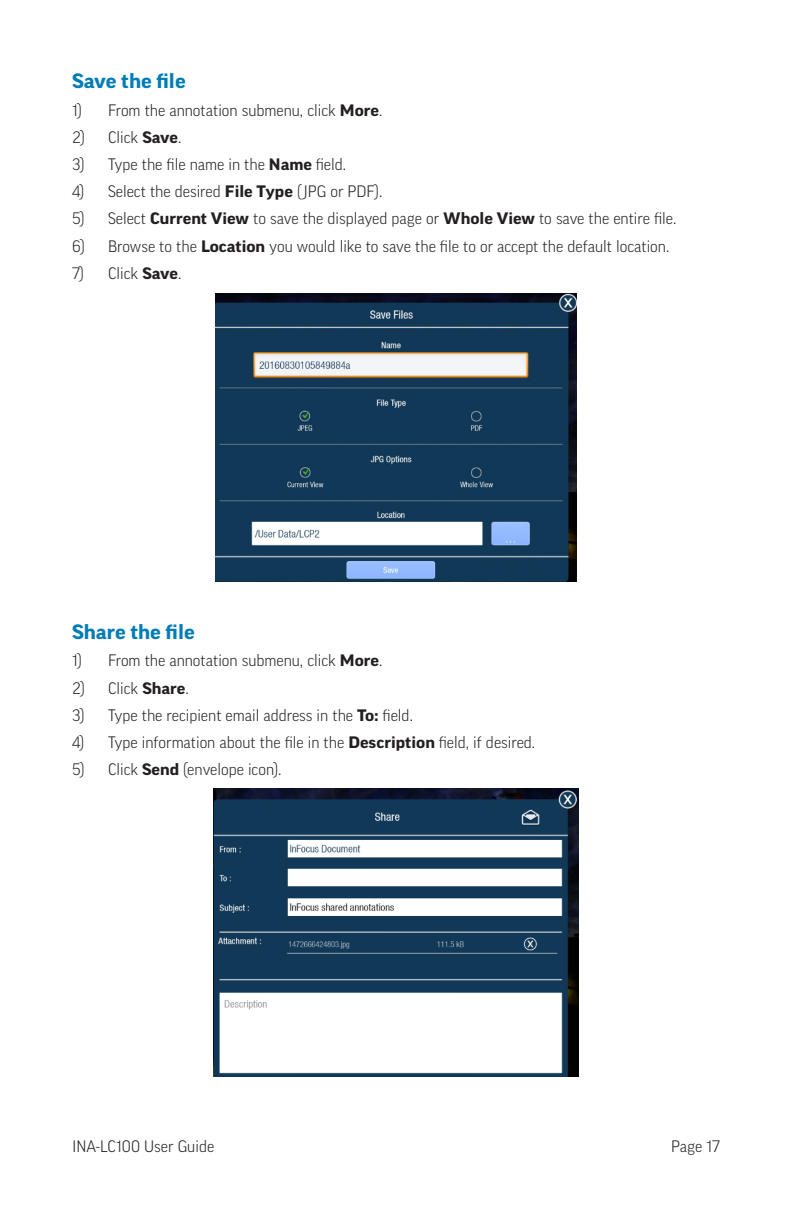
<style>
.page{position:relative;width:792px;height:1224px;background:#fff}
.page>*{position:absolute;margin:0;border:0;box-sizing:border-box;transform-origin:0 0}
.t1{font:700 expanded 20px "Good Pro";color:#007db5}
.Numbered_List_-_1st{font:300 16px "Good Pro";color:#231f20}
.Numbering_-_Restart{font:300 16px "Good Pro";color:#231f20}
.s1{font-weight:700;font-stretch:expanded}
</style>
<div class="page">
<img style="left:216px;top:294px;width:360px;height:288px">
<img style="left:213px;top:789px;width:366px;height:288px">
<h2 class="t1" style="left:72px;top:70px;width:115px">Save the file</h2>
<p class="Numbering_-_Restart" style="left:72px;top:101px;width:312px">1) From the annotation submenu, click <span class="s1">More</span>.</p>
<p class="Numbered_List_-_1st" style="left:72px;top:128px;width:111px">2) Click <span class="s1">Save</span>.</p>
<p class="Numbered_List_-_1st" style="left:72px;top:155px;width:276px">3) Type the file name in the <span class="s1">Name</span> field.</p>
<p class="Numbered_List_-_1st" style="left:72px;top:182px;width:312px">4) Select the desired <span class="s1">File Type</span> ( JPG or PDF).</p>
<p class="Numbered_List_-_1st" style="left:72px;top:209px;width:606px">5) Select <span class="s1">Current View</span> to save the displayed page or <span class="s1">Whole View</span> to save the entire file.</p>
<p class="Numbered_List_-_1st" style="left:72px;top:237px;width:599px">6) Browse to the <span class="s1">Location</span> you would like to save the file to or accept the default location.</p>
<p class="Numbered_List_-_1st" style="left:72px;top:264px;width:111px">7) Click <span class="s1">Save</span>.</p>
<h2 class="t1" style="left:72px;top:621px;width:124px">Share the file</h2>
<p class="Numbering_-_Restart" style="left:72px;top:651px;width:312px">1) From the annotation submenu, click <span class="s1">More</span>.</p>
<p class="Numbered_List_-_1st" style="left:72px;top:679px;width:118px">2) Click <span class="s1">Share</span>.</p>
<p class="Numbered_List_-_1st" style="left:72px;top:706px;width:342px">3) Type the recipient email address in the <span class="s1">To:</span> field.</p>
<p class="Numbered_List_-_1st" style="left:72px;top:733px;width:465px">4) Type information about the file in the <span class="s1">Description</span> field, if desired.</p>
<p class="Numbered_List_-_1st" style="left:72px;top:760px;width:211px">5) Click <span class="s1">Send</span> (envelope icon).</p>
<p class="Numbered_List_-_1st" style="left:72px;top:1137px;width:144px">INA-LC100 User Guide</p>
<p class="Numbered_List_-_1st" style="left:671px;top:1137px;width:50px">Page 17</p>
</div>
